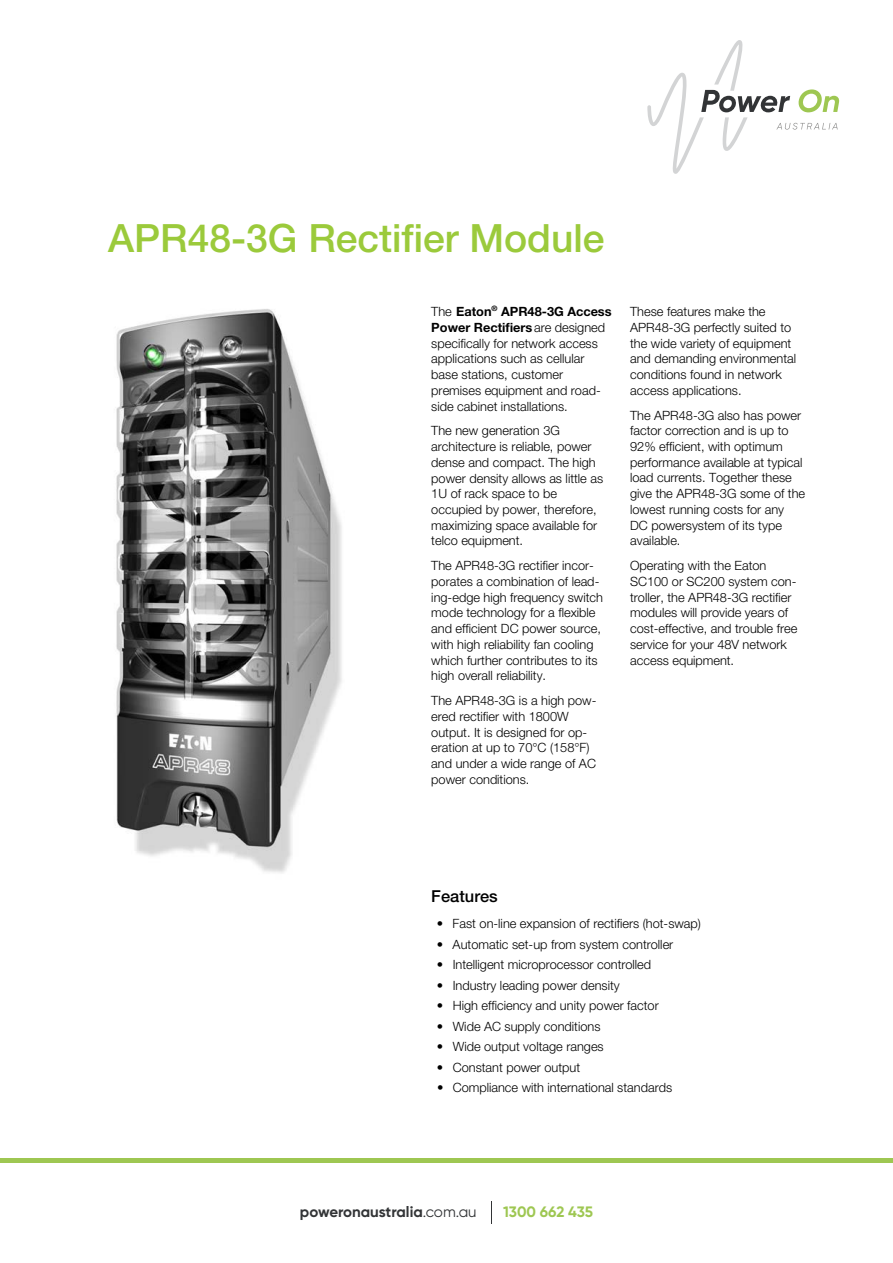
<style>
.page{position:relative;width:893px;height:1263px;background:#fff}
.page>*{position:absolute;margin:0;border:0;box-sizing:border-box;transform-origin:0 0}
.t1{font:500 39px "Helvetica Neue LT Std";color:#9bca3b}
.t2{font:500 16.5px "Helvetica Neue LT Std";color:#000}
.t3{font:700 15px "Gilroy";color:#323436}
.t4{font:700 15px "Gilroy";color:#9ec752}
.t5{font:300 12.75px/15.8px "Helvetica Neue LT Std";color:#000}
.s1{font-weight:700}
.s2{font-weight:400}
</style>
<div class="page">
<hr style="left:0;top:1158px;width:893px;height:4px;background:#9ec752">
<svg style="left:647px;top:40px;width:193px;height:134px"></svg>
<svg style="left:491px;top:1201px;width:1px;height:23px"></svg>
<img style="left:116px;top:309px;width:226px;height:564px">
<h1 class="t1" style="left:108px;top:215px;width:498px">APR48-3G Rectifier Module</h1>
<p class="t5" style="left:431px;top:303px;width:182px">The <span class="s1">Eaton</span><sup>®</sup> <span class="s1">APR48-3G Access<br>Power Rectifiers</span>are designed specifically for network access applications such as cellular base stations, customer premises equipment and road&shy;side cabinet installations.</p>
<p class="t5" style="left:431px;top:423px;width:173px">The new generation 3G architecture is reliable, power dense and compact. The high power density allows as little as<br>1U of rack space to be occupied by power, therefore, maximizing space available for telco equipment.</p>
<p class="t5" style="left:431px;top:557px;width:173px">The APR48-3G rectifier incor&shy;porates a combination of lead&shy;ing-edge high frequency switch mode technology for a flexible and efficient DC power source, with high reliability fan cooling which further contributes to its high overall reliability.</p>
<p class="t5" style="left:431px;top:692px;width:167px">The APR48-3G is a high pow&shy;ered rectifier with 1800W output. It is designed for op&shy;eration at up to 70°C (158°F) and under a wide range of AC power conditions.</p>
<p class="t5" style="left:630px;top:303px;width:168px">These features make the<br>APR48-3G perfectly suited to the wide variety of equipment and demanding environmental conditions found in network access applications.</p>
<p class="t5" style="left:630px;top:407px;width:177px">The APR48-3G also has power factor correction and is up to<br>92% efficient, with optimum performance available at typical load currents. Together these give the APR48-3G some of the lowest running costs for any<br>DC powersystem of its type available.</p>
<p class="t5" style="left:630px;top:557px;width:169px">Operating with the Eaton<br>SC100 or SC200 system con&shy;troller, the APR48-3G rectifier modules will provide years of cost-effective, and trouble free service for your 48V network access equipment.</p>
<p class="t2" style="left:431px;top:886px;width:68px">Features</p>
<p class="t5" style="left:437px;top:915px;width:266px"><span class="s1">•</span> Fast on-line expansion of rectifiers (hot-swap)</p>
<p class="t5" style="left:437px;top:936px;width:238px"><span class="s1">•</span> Automatic set-up from system controller</p>
<p class="t5" style="left:437px;top:956px;width:216px"><span class="s1">•</span> Intelligent microprocessor controlled</p>
<p class="t5" style="left:437px;top:977px;width:184px"><span class="s1">•</span> Industry leading power density</p>
<p class="t5" style="left:437px;top:997px;width:223px"><span class="s1">•</span> High efficiency and unity power factor</p>
<p class="t5" style="left:437px;top:1018px;width:165px"><span class="s1">•</span> Wide AC supply conditions</p>
<p class="t5" style="left:437px;top:1038px;width:168px"><span class="s1">•</span> Wide output voltage ranges</p>
<p class="t5" style="left:437px;top:1059px;width:145px"><span class="s1">•</span> Constant power output</p>
<p class="t5" style="left:437px;top:1079px;width:237px"><span class="s1">•</span> Compliance with international standards</p>
<p class="t3" style="left:300px;top:1202px;width:178px">poweronaustralia<span class="s2">.com.au</span></p>
<p class="t4" style="left:503px;top:1202px;width:92px">1300 662 435</p>
</div>
